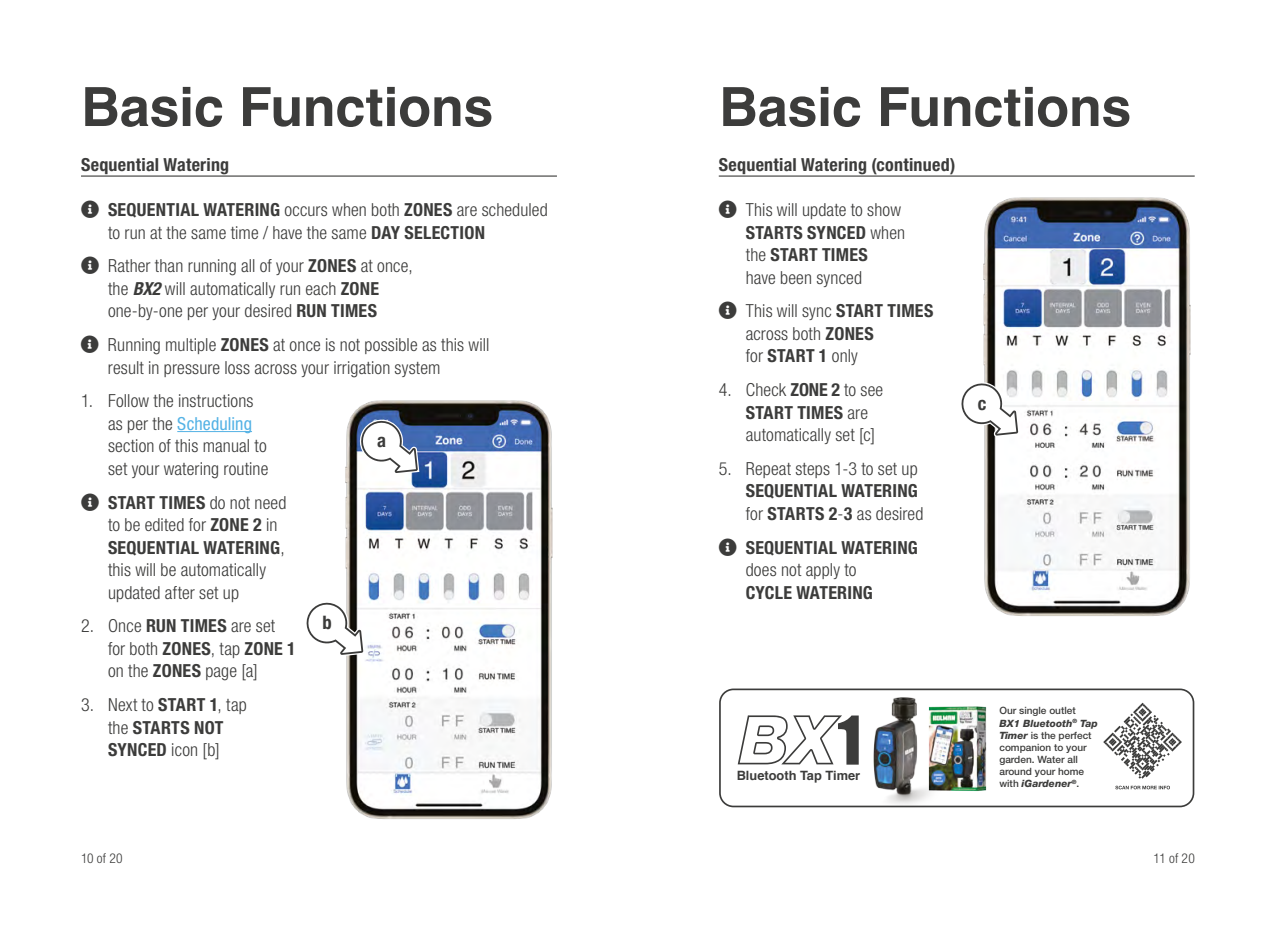
<style>
.page{position:relative;width:1276px;height:944px;background:#fff}
.page>*{position:absolute;margin:0;border:0;box-sizing:border-box;transform-origin:0 0}
.t1{font:700 54px "Helvetica";letter-spacing:-.005em;color:#3c3c3b}
.t2{font:700 condensed 18.68px "Helvetica Neue LT Std";color:#3c3c3b}
.t3{font:300 condensed 18px/22.5px "Helvetica Neue LT Std";letter-spacing:.01em;color:#3c3c3b}
.t4{font:700 condensed 18px/22.5px "Helvetica Neue LT Std";letter-spacing:.015em;color:#3c3c3b}
.t5{font:300 condensed 13.5px "Helvetica Neue LT Std";letter-spacing:.015em;color:#3c3c3b}
.t6{font:700 12.83px "Helvetica";color:#3c3c3b}
.t7{font:500 10.12px/12.2px "Helvetica Neue LT Std";color:#3c3c3b}
.s1{font-weight:700}
.s2{font-weight:700;font-style:italic}
.s3{font-weight:400;color:#54b2e5}
.s4{font-weight:300}
.s5{font-weight:800;font-style:italic}
</style>
<div class="page">
<hr style="left:719px;top:176px;width:475px;height:1px;background:#3c3c3b">
<hr style="left:81px;top:176px;width:476px;height:1px;background:#3c3c3b">
<hr style="left:177px;top:431px;width:75px;height:1px;background:#54b2e5">
<img style="left:345px;top:400px;width:208px;height:419px">
<svg style="left:306px;top:599px;width:59px;height:57px"></svg>
<svg style="left:358px;top:417px;width:61px;height:57px"></svg>
<img style="left:983px;top:197px;width:208px;height:419px">
<svg style="left:961px;top:379px;width:58px;height:58px"></svg>
<svg style="left:719px;top:689px;width:475px;height:118px"></svg>
<svg style="left:1115px;top:786px;width:55px;height:3px"></svg>
<svg style="left:737px;top:715px;width:94px;height:50px"></svg>
<img style="left:831px;top:689px;width:138px;height:118px">
<img style="left:911px;top:703px;width:92px;height:92px">
<svg style="left:1103px;top:703px;width:79px;height:76px"></svg>
<h1 class="t1" style="left:81px;top:63px;width:414px">Basic Functions</h1>
<h1 class="t1" style="left:719px;top:63px;width:414px">Basic Functions</h1>
<p class="t4" style="left:81px;top:153px;width:150px">Sequential Watering</p>
<p class="t3" style="left:108px;top:198px;width:441px"><span class="s1">SEQUENTIAL WATERING</span> occurs when both <span class="s1">ZONES</span> are scheduled to run at the same time / have the same <span class="s1">DAY SELECTION</span></p>
<p class="t3" style="left:108px;top:254px;width:306px">Rather than running all of your <span class="s1">ZONES</span> at once, the <span class="s2">BX2</span> will automatically run each <span class="s1">ZONE </span>one‑by‑one per your desired <span class="s1">RUN TIMES</span></p>
<p class="t3" style="left:108px;top:333px;width:383px">Running multiple <span class="s1">ZONES</span> at once is not possible as this will result in pressure loss across your irrigation system</p>
<p class="t3" style="left:108px;top:389px;width:162px;text-indent:-27px">1. Follow the instructions as per the <span class="s3">Scheduling </span>section of this manual to set your watering routine</p>
<p class="t3" style="left:108px;top:491px;width:180px"><span class="s1">START TIMES</span> do not need to be edited for <span class="s1">ZONE 2</span> in<br><span class="s1">SEQUENTIAL WATERING</span>, this will be automatically updated after set up</p>
<p class="t3" style="left:108px;top:614px;width:189px;text-indent:-27px">2. Once <span class="s1">RUN TIMES</span> are set for both <span class="s1">ZONES</span>, tap <span class="s1">ZONE 1 </span>on the <span class="s1">ZONES</span> page [a]</p>
<p class="t3" style="left:81px;top:693px;width:167px;text-align:center">3. Next to <span class="s1">START 1</span>, tap the <span class="s1">STARTS NOT<br>SYNCED</span> icon [b]</p>
<p class="t4" style="left:719px;top:153px;width:238px">Sequential Watering (continued)</p>
<p class="t3" style="left:746px;top:198px;width:161px">This will update to show<br><span class="s1">STARTS SYNCED</span> when the <span class="s1">START TIMES<br></span>have been synced</p>
<p class="t3" style="left:746px;top:299px;width:189px">This will sync <span class="s1">START TIMES </span>across both <span class="s1">ZONES<br></span>for <span class="s1">START 1</span> only</p>
<p class="t3" style="left:746px;top:378px;width:139px;text-indent:-27px">4. Check <span class="s1">ZONE 2</span> to see<br><span class="s1">START TIMES</span> are automatically set [c]</p>
<p class="t3" style="left:719px;top:457px;width:200px">5. Repeat steps 1-3 to set up</p>
<p class="t4" style="left:746px;top:479px;width:179px">SEQUENTIAL WATERING <span class="s4">for</span> STARTS 2<span class="s4">-</span>3 <span class="s4">as desired</span></p>
<p class="t4" style="left:746px;top:536px;width:174px">SEQUENTIAL WATERING</p>
<p class="t3" style="left:746px;top:558px;width:112px">does not apply to</p>
<p class="t4" style="left:746px;top:581px;width:129px">CYCLE WATERING</p>
<p class="t2" style="left:977px;top:392px;width:10px">c</p>
<p class="t2" style="left:377px;top:429px;width:10px">a</p>
<p class="t2" style="left:322px;top:611px;width:11px">b</p>
<p class="t7" style="left:999px;top:705px;width:100px">Our single outlet<br><span class="s5">BX1 Bluetooth</span><sup>®</sup> <span class="s5">Tap<br>Timer</span> is the perfect companion to your garden. Water all around your home with <span class="s5">iGardener</span><sup>®</sup>.</p>
<p class="t6" style="left:736px;top:766px;width:125px">Bluetooth Tap Timer</p>
<p class="t5" style="left:81px;top:850px;width:43px">10 of 20</p>
<p class="t5" style="left:1153px;top:850px;width:43px">11 of 20</p>
</div>
